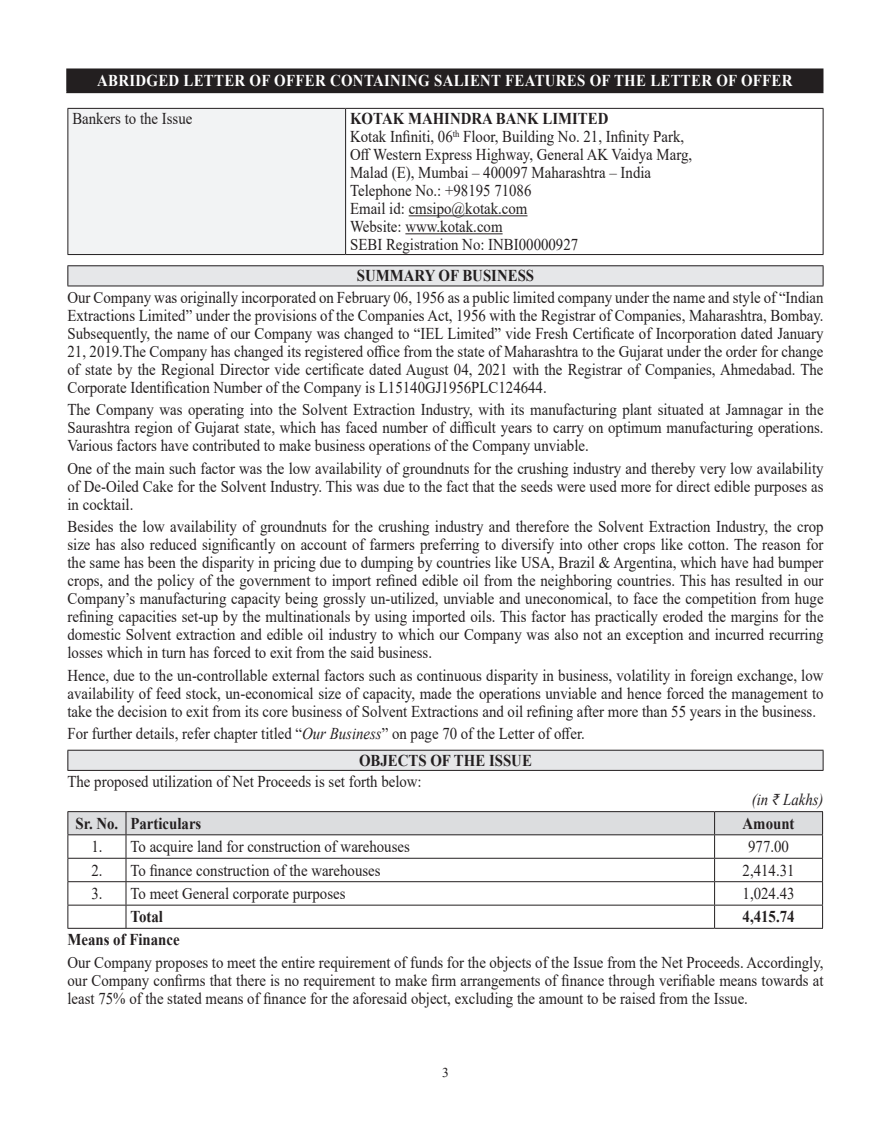
<style>
.page{position:relative;width:891px;height:1134px;background:#fff}
.page>*{position:absolute;margin:0;border:0;box-sizing:border-box;transform-origin:0 0}
.Pa6{font:16.5px/18px "Times New Roman";color:#231f20;text-align:justify;scale:.9 1}
.No_Spacing_normal{font:700 16.5px "Times New Roman";color:#231f20;scale:.9 1}
.t1{font:700 16.5px "Times New Roman";letter-spacing:.02em;color:#fff;scale:.9 1}
.Default{font:16.5px "Times New Roman";color:#231f20;scale:.9 1}
.No_Spacing_normal-2{font:16.5px "Times New Roman";color:#231f20;scale:.9 1}
.Pa6-2{font:700 16.5px "Times New Roman";color:#231f20;scale:.9 1}
.t2{font:italic 16.5px "Times New Roman";color:#231f20;scale:.9 1}
.t3{font:13.5px "Times New Roman";color:#231f20}
.s1{font-style:italic}
</style>
<div class="page">
<div style="left:67px;top:69px;width:756px;height:23px;background:#231f20"></div>
<hr style="left:66px;top:68px;width:758px;height:2px;background:#231f20">
<hr style="left:66px;top:70px;width:2px;height:22px;background:#231f20">
<hr style="left:822px;top:70px;width:2px;height:22px;background:#231f20">
<hr style="left:66px;top:92px;width:758px;height:1px;background:#231f20">
<div style="left:68px;top:108px;width:278px;height:147px;background:#f2f3f4"></div>
<hr style="left:68px;top:108px;width:278px;height:1px;background:#231f20">
<hr style="left:346px;top:108px;width:478px;height:1px;background:#231f20">
<hr style="left:68px;top:254px;width:278px;height:1px;background:#231f20">
<hr style="left:346px;top:254px;width:478px;height:1px;background:#231f20">
<hr style="left:68px;top:109px;width:1px;height:145px;background:#231f20">
<hr style="left:345px;top:109px;width:1px;height:145px;background:#231f20">
<hr style="left:823px;top:109px;width:1px;height:145px;background:#231f20">
<hr style="left:409px;top:215px;width:119px;height:1px;background:#231f20">
<hr style="left:405px;top:233px;width:98px;height:1px;background:#231f20">
<div style="left:68px;top:266px;width:755px;height:20px;background:#e6e7e9"></div>
<hr style="left:68px;top:265px;width:756px;height:1px;background:#231f20">
<hr style="left:68px;top:286px;width:756px;height:1px;background:#231f20">
<svg style="left:68px;top:266px;width:1px;height:20px"></svg>
<svg style="left:823px;top:266px;width:1px;height:20px"></svg>
<div style="left:68px;top:750px;width:755px;height:20px;background:#e6e7e9"></div>
<hr style="left:68px;top:750px;width:756px;height:1px;background:#231f20">
<hr style="left:68px;top:770px;width:756px;height:1px;background:#231f20">
<svg style="left:68px;top:751px;width:1px;height:19px"></svg>
<svg style="left:823px;top:751px;width:1px;height:19px"></svg>
<hr style="left:68px;top:811px;width:58px;height:1px;background:#231f20">
<hr style="left:126px;top:811px;width:589px;height:1px;background:#231f20">
<hr style="left:715px;top:811px;width:108px;height:1px;background:#231f20">
<hr style="left:68px;top:928px;width:58px;height:1px;background:#231f20">
<hr style="left:126px;top:928px;width:589px;height:1px;background:#231f20">
<hr style="left:715px;top:928px;width:108px;height:1px;background:#231f20">
<svg style="left:68px;top:812px;width:755px;height:116px"></svg>
<div style="left:72px;top:841px;width:50px;height:15px;background:#fff"></div>
<div style="left:719px;top:841px;width:99px;height:15px;background:#fff"></div>
<div style="left:72px;top:864px;width:50px;height:15px;background:#fff"></div>
<div style="left:130px;top:864px;width:580px;height:15px;background:#fff"></div>
<div style="left:719px;top:864px;width:99px;height:15px;background:#fff"></div>
<div style="left:72px;top:888px;width:50px;height:15px;background:#fff"></div>
<div style="left:130px;top:888px;width:580px;height:15px;background:#fff"></div>
<div style="left:719px;top:888px;width:99px;height:15px;background:#fff"></div>
<div style="left:130px;top:911px;width:580px;height:15px;background:#fff"></div>
<p class="t1" style="left:97px;top:69px;width:774px">ABRIDGED LETTER OF OFFER CONTAINING SALIENT FEATURES OF THE LETTER OF OFFER</p>
<p class="No_Spacing_normal-2" style="left:72px;top:107px;width:135px">Bankers to the Issue</p>
<p class="No_Spacing_normal" style="left:350px;top:107px;width:289px">KOTAK MAHINDRA BANK LIMITED</p>
<p class="Pa6" style="left:350px;top:127px;width:373px">Kotak Infiniti, 06<sup>th</sup> Floor, Building No. 21, Infinity Park,</p>
<p class="Pa6" style="left:350px;top:145px;width:382px">Off Western Express Highway, General AK Vaidya Marg,</p>
<p class="Pa6" style="left:350px;top:163px;width:336px">Malad (E), Mumbai – 400097 Maharashtra – India</p>
<p class="Pa6" style="left:350px;top:181px;width:203px">Telephone No.: +98195 71086</p>
<p class="Pa6" style="left:350px;top:199px;width:199px">Email id: cmsipo@kotak.com</p>
<p class="Pa6" style="left:350px;top:217px;width:171px">Website: www.kotak.com</p>
<p class="Pa6" style="left:350px;top:235px;width:255px">SEBI Registration No: INBI00000927</p>
<p class="No_Spacing_normal" style="left:357px;top:264px;width:199px">SUMMARY OF BUSINESS</p>
<p class="Pa6" style="left:68px;top:288px;width:842px">Our Company was originally incorporated on February 06, 1956 as a public limited company under the name and style of “Indian Extractions Limited” under the provisions of the Companies Act, 1956 with the Registrar of Companies, Maharashtra, Bombay.<br>Subsequently, the name of our Company was changed to “IEL Limited” vide Fresh Certificate of Incorporation dated January 21, 2019.The Company has changed its registered office from the state of Maharashtra to the Gujarat under the order for change of state by the Regional Director vide certificate dated August 04, 2021 with the Registrar of Companies, Ahmedabad. The Corporate Identification Number of the Company is L15140GJ1956PLC124644.</p>
<p class="Pa6" style="left:68px;top:400px;width:842px">The Company was operating into the Solvent Extraction Industry, with its manufacturing plant situated at Jamnagar in the Saurashtra region of Gujarat state, which has faced number of difficult years to carry on optimum manufacturing operations.<br>Various factors have contributed to make business operations of the Company unviable.</p>
<p class="Pa6" style="left:68px;top:459px;width:842px">One of the main such factor was the low availability of groundnuts for the crushing industry and thereby very low availability of De-Oiled Cake for the Solvent Industry. This was due to the fact that the seeds were used more for direct edible purposes as in cocktail.</p>
<p class="Pa6" style="left:68px;top:517px;width:842px">Besides the low availability of groundnuts for the crushing industry and therefore the Solvent Extraction Industry, the crop size has also reduced significantly on account of farmers preferring to diversify into other crops like cotton. The reason for the same has been the disparity in pricing due to dumping by countries like USA, Brazil &amp; Argentina, which have had bumper crops, and the policy of the government to import refined edible oil from the neighboring countries. This has resulted in our Company’s manufacturing capacity being grossly un-utilized, unviable and uneconomical, to face the competition from huge refining capacities set-up by the multinationals by using imported oils. This factor has practically eroded the margins for the domestic Solvent extraction and edible oil industry to which our Company was also not an exception and incurred recurring losses which in turn has forced to exit from the said business.</p>
<p class="Pa6" style="left:68px;top:666px;width:842px">Hence, due to the un-controllable external factors such as continuous disparity in business, volatility in foreign exchange, low availability of feed stock, un-economical size of capacity, made the operations unviable and hence forced the management to take the decision to exit from its core business of Solvent Extractions and oil refining after more than 55 years in the business.</p>
<p class="Pa6" style="left:68px;top:724px;width:576px">For further details, refer chapter titled “<span class="s1">Our Business</span>” on page 70 of the Letter of offer.</p>
<p class="No_Spacing_normal" style="left:359px;top:748px;width:194px">OBJECTS OF THE ISSUE</p>
<p class="Pa6" style="left:68px;top:772px;width:395px">The proposed utilization of Net Proceeds is set forth below:</p>
<p class="t2" style="left:752px;top:788px;width:81px">(in ₹ Lakhs)</p>
<p class="No_Spacing_normal" style="left:76px;top:811px;width:49px">Sr. No.</p>
<p class="No_Spacing_normal" style="left:130px;top:811px;width:80px">Particulars</p>
<p class="No_Spacing_normal" style="left:743px;top:811px;width:59px">Amount</p>
<p class="Pa6" style="left:91px;top:837px;width:14px">1.</p>
<p class="Default" style="left:130px;top:835px;width:312px">To acquire land for construction of warehouses</p>
<p class="Pa6" style="left:748px;top:837px;width:47px">977.00</p>
<p class="Pa6" style="left:91px;top:861px;width:14px">2.</p>
<p class="Pa6" style="left:130px;top:861px;width:279px">To finance construction of the warehouses</p>
<p class="Pa6" style="left:743px;top:861px;width:59px">2,414.31</p>
<p class="Pa6" style="left:91px;top:884px;width:14px">3.</p>
<p class="Pa6" style="left:130px;top:884px;width:240px">To meet General corporate purposes</p>
<p class="Pa6" style="left:743px;top:884px;width:59px">1,024.43</p>
<p class="No_Spacing_normal" style="left:130px;top:905px;width:38px">Total</p>
<p class="No_Spacing_normal" style="left:743px;top:905px;width:59px">4,415.74</p>
<p class="Pa6-2" style="left:68px;top:928px;width:126px">Means of Finance</p>
<p class="Pa6" style="left:68px;top:953px;width:842px">Our Company proposes to meet the entire requirement of funds for the objects of the Issue from the Net Proceeds. Accordingly, our Company confirms that there is no requirement to make firm arrangements of finance through verifiable means towards at least 75% of the stated means of finance for the aforesaid object, excluding the amount to be raised from the Issue.</p>
<p class="t3" style="left:442px;top:1063px;width:8px">3</p>
</div>
